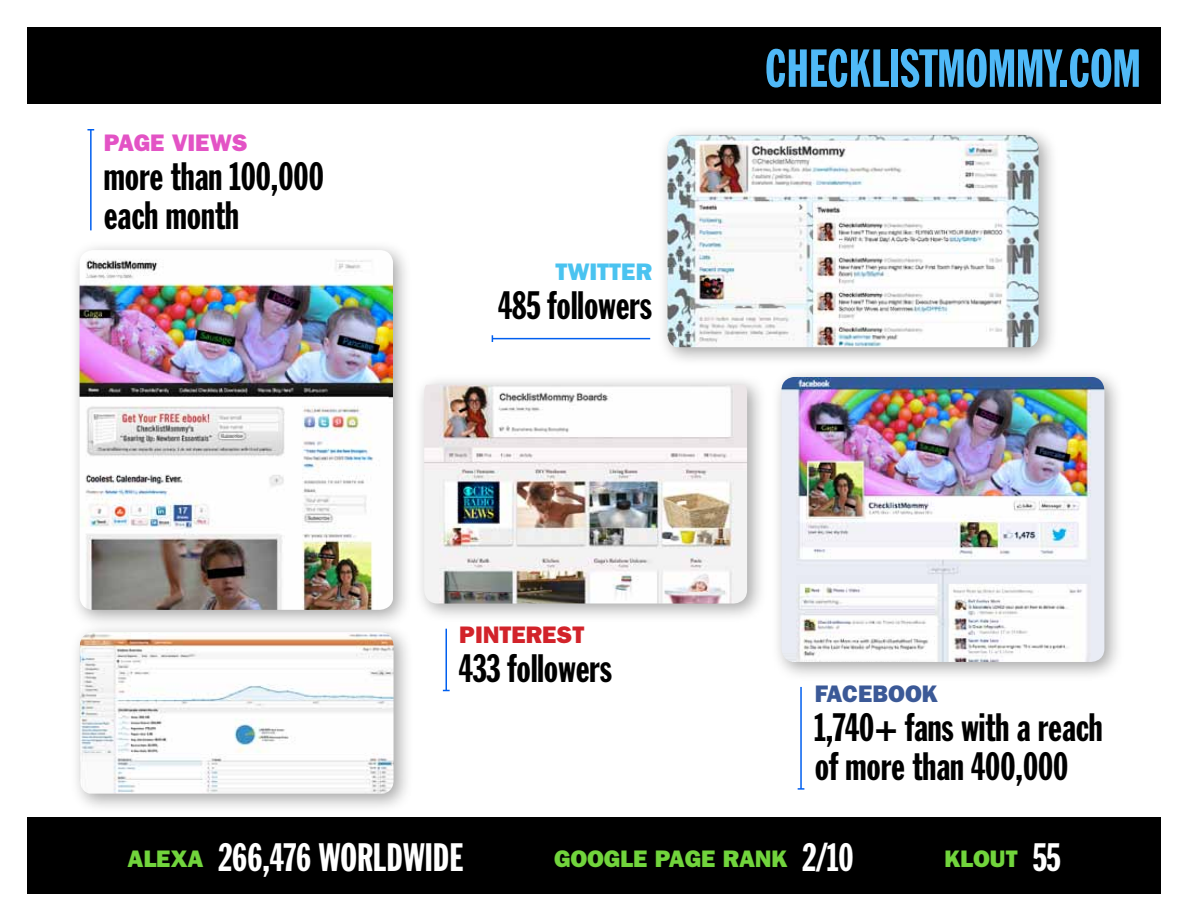
<style>
.page{position:relative;width:1188px;height:918px;background:#fff}
.page>*{position:absolute;margin:0;border:0;box-sizing:border-box;transform-origin:0 0}
.t1{font:52.5px "Franklin Gothic Extra Cond";color:#4fb9f7}
.t2{font:39px/39px "Franklin Gothic Extra Cond";color:#000}
.t3{font:39px "Franklin Gothic Extra Cond";color:#fff}
.t4{font:800 24px "Franklin Gothic";color:#71d43c}
.t5{font:800 24px "Franklin Gothic";color:#e353c5}
.t6{font:800 24px "Franklin Gothic";color:#d2232a}
.t7{font:800 24px "Franklin Gothic";color:#3b5997}
.t8{font:800 24px "Franklin Gothic";color:#4ac3f0}
.s1{font-family:"Franklin Gothic";font-weight:800;font-size:24px;color:#71d43c}
.s2{font-family:"Franklin Gothic Extra Cond";font-weight:400;font-size:39px;color:#fff}
</style>
<div class="page">
<div style="left:69px;top:240px;width:344px;height:390px;background:#000;opacity:.35"></div>
<img style="left:80px;top:250px;width:313px;height:360px">
<div style="left:27px;top:27px;width:1134px;height:77px;background:#000"></div>
<div style="left:27px;top:817px;width:1134px;height:76px;background:#000"></div>
<div style="left:771px;top:366px;width:354px;height:316px;background:#000;opacity:.35"></div>
<img style="left:782px;top:377px;width:322px;height:285px">
<div style="left:657px;top:124px;width:402px;height:243px;background:#000;opacity:.35"></div>
<img style="left:668px;top:135px;width:370px;height:212px">
<div style="left:414px;top:374px;width:353px;height:250px;background:#000;opacity:.35"></div>
<img style="left:424px;top:385px;width:323px;height:219px">
<hr style="left:90px;top:130px;width:2px;height:100px;background:#005fef">
<hr style="left:446px;top:629px;width:1px;height:62px;background:#005fef">
<hr style="left:800px;top:687px;width:2px;height:102px;background:#005fef">
<svg style="left:798px;top:788px;width:6px;height:2px"></svg>
<hr style="left:492px;top:338px;width:158px;height:1px;background:#005fef">
<div style="left:69px;top:622px;width:344px;height:192px;background:#000;opacity:.35"></div>
<img style="left:80px;top:632px;width:314px;height:162px">
<p class="t5" style="left:104px;top:129px;width:145px">PAGE VIEWS</p>
<p class="t2" style="left:104px;top:157px;width:221px">more than 100,000 each month</p>
<p class="t8" style="left:556px;top:258px;width:96px">TWITTER</p>
<p class="t2" style="left:499px;top:286px;width:155px">485 followers</p>
<h1 class="t1" style="left:765px;top:40px;width:377px">CHECKLISTMOMMY.COM</h1>
<p class="t6" style="left:459px;top:621px;width:127px">PINTEREST</p>
<p class="t2" style="left:459px;top:649px;width:154px">433 followers</p>
<p class="t7" style="left:815px;top:680px;width:124px">FACEBOOK</p>
<p class="t2" style="left:815px;top:708px;width:289px">1,740+ fans with a reach of more than 400,000</p>
<p class="t3" style="left:128px;top:837px;width:262px"><span class="s1">ALEXA</span> 266,476 worldwide</p>
<p class="t4" style="left:554px;top:844px;width:301px">GOOGLE PAGE RANK <span class="s2">2/10</span></p>
<p class="t4" style="left:944px;top:844px;width:118px">KLOUT <span class="s2">55</span></p>
</div>
